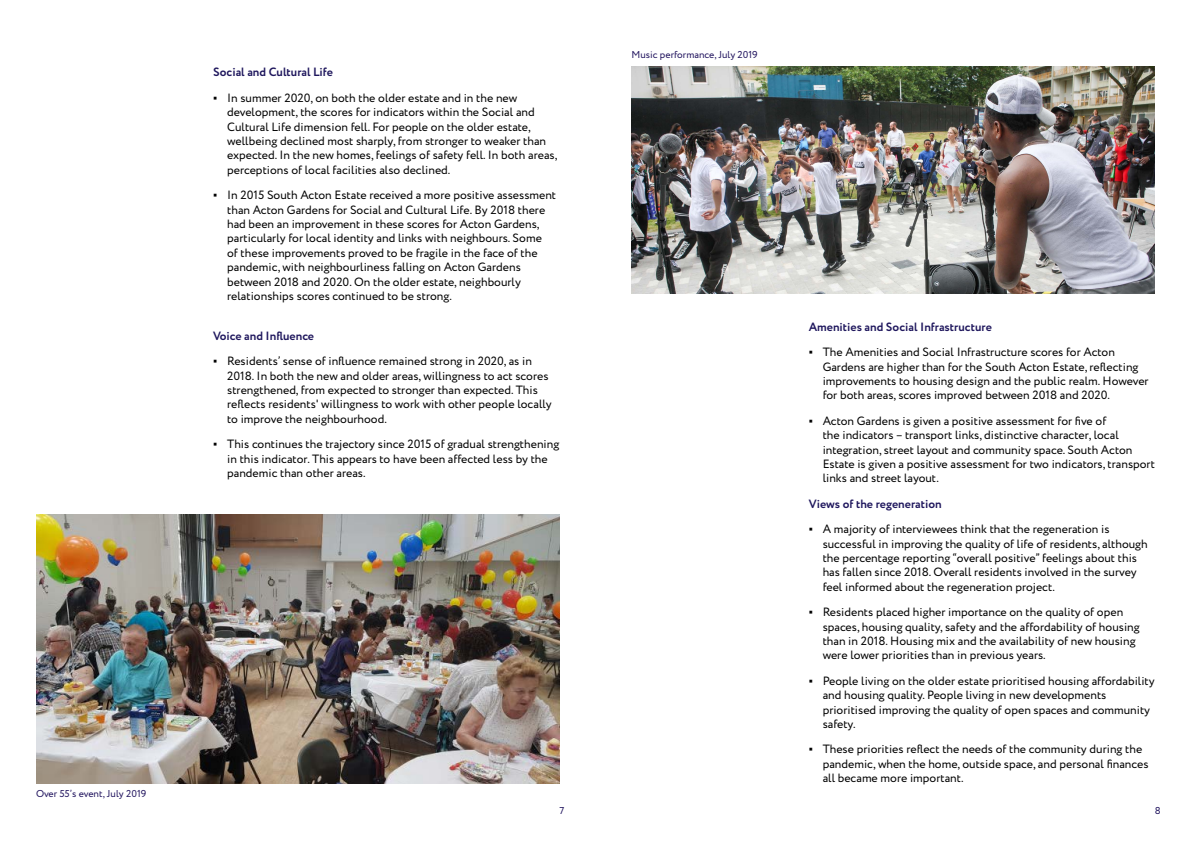
<style>
.page{position:relative;width:1191px;height:842px;background:#fff}
.page>*{position:absolute;margin:0;border:0;box-sizing:border-box;transform-origin:0 0}
.t1{font:12px/14.4px "Circe";color:#000}
.t2{font:700 12px "Circe";color:#1f175d}
.t3{font:10px "Circe";color:#21145e}
.s1{font-family:"Calibri"}
</style>
<div class="page">
<img style="left:36px;top:514px;width:523px;height:269px">
<img style="left:631px;top:66px;width:524px;height:228px">
<p class="t3" style="left:36px;top:787px;width:112px">Over 55’s event, July 2019</p>
<p class="t2" style="left:213px;top:64px;width:121px">Social and Cultural Life</p>
<p class="t1" style="left:227px;top:91px;width:332px;text-indent:-14px"><span class="s1">▪</span> In summer 2020, on both the older estate and in the new development, the scores for indicators within the Social and Cultural Life dimension fell. For people on the older estate, wellbeing declined most sharply, from stronger to weaker than expected. In the new homes, feelings of safety fell. In both areas, perceptions of local facilities also declined.</p>
<p class="t1" style="left:227px;top:188px;width:330px;text-indent:-14px"><span class="s1">▪</span> In 2015 South Acton Estate received a more positive assessment than Acton Gardens for Social and Cultural Life. By 2018 there had been an improvement in these scores for Acton Gardens, particularly for local identity and links with neighbours. Some<br>of these improvements proved to be fragile in the face of the pandemic, with neighbourliness falling on Acton Gardens between 2018 and 2020. On the older estate, neighbourly relationships scores continued to be strong.</p>
<p class="t2" style="left:213px;top:328px;width:102px">Voice and Influence</p>
<p class="t1" style="left:227px;top:354px;width:326px;text-indent:-14px"><span class="s1">▪</span> Residents’ sense of influence remained strong in 2020, as in 2018. In both the new and older areas, willingness to act scores strengthened, from expected to stronger than expected. This reflects residents' willingness to work with other people locally to improve the neighbourhood.</p>
<p class="t1" style="left:227px;top:437px;width:334px;text-indent:-14px"><span class="s1">▪</span> This continues the trajectory since 2015 of gradual strengthening in this indicator. This appears to have been affected less by the pandemic than other areas.</p>
<p class="t3" style="left:631px;top:48px;width:128px">Music performance, July 2019</p>
<p class="t2" style="left:808px;top:319px;width:185px">Amenities and Social Infrastructure</p>
<p class="t1" style="left:822px;top:345px;width:327px;text-indent:-14px"><span class="s1">▪</span> The Amenities and Social Infrastructure scores for Acton Gardens are higher than for the South Acton Estate, reflecting improvements to housing design and the public realm. However for both areas, scores improved between 2018 and 2020.</p>
<p class="t1" style="left:822px;top:414px;width:334px;text-indent:-14px"><span class="s1">▪</span> Acton Gardens is given a positive assessment for five of<br>the indicators – transport links, distinctive character, local integration, street layout and community space. South Acton Estate is given a positive assessment for two indicators, transport links and street layout.</p>
<p class="t2" style="left:808px;top:496px;width:135px">Views of the regeneration</p>
<p class="t1" style="left:822px;top:522px;width:327px;text-indent:-14px"><span class="s1">▪</span> A majority of interviewees think that the regeneration is successful in improving the quality of life of residents, although the percentage reporting “overall positive” feelings about this has fallen since 2018. Overall residents involved in the survey feel informed about the regeneration project.</p>
<p class="t1" style="left:822px;top:605px;width:318px;text-indent:-14px"><span class="s1">▪</span> Residents placed higher importance on the quality of open spaces, housing quality, safety and the affordability of housing than in 2018. Housing mix and the availability of new housing were lower priorities than in previous years.</p>
<p class="t1" style="left:822px;top:674px;width:333px;text-indent:-14px"><span class="s1">▪</span> People living on the older estate prioritised housing affordability and housing quality. People living in new developments prioritised improving the quality of open spaces and community safety.</p>
<p class="t1" style="left:822px;top:743px;width:327px;text-indent:-14px"><span class="s1">▪</span> These priorities reflect the needs of the community during the pandemic, when the home, outside space, and personal finances all became more important.</p>
<p class="t3" style="left:559px;top:804px;width:6px">7</p>
<p class="t3" style="left:1155px;top:804px;width:7px">8</p>
</div>
